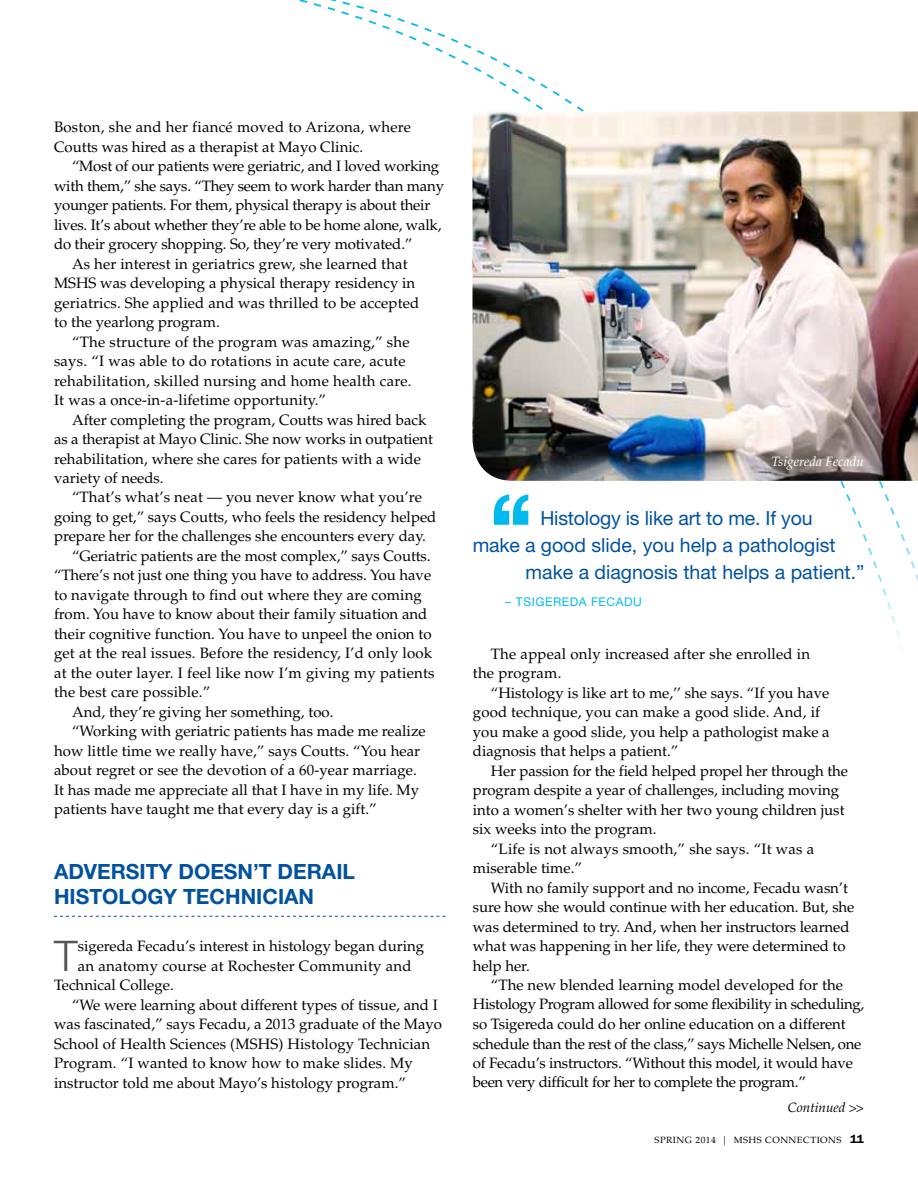
<style>
.page{position:relative;width:918px;height:1188px;background:#fff}
.page>*{position:absolute;margin:0;border:0;box-sizing:border-box;transform-origin:0 0}
.t1{font:300 42.3px "Helvetica Neue LT Std";color:#535454}
.t2{font:700 21px "Helvetica Neue LT Std";color:#0052a0}
.t3{font:19.5px "Helvetica Neue LT Std";color:#0052a0}
.t4{font:15px/19.5px "Palatino LT Std";color:#000}
.t5{font:15px "Palatino LT Std";letter-spacing:-.02em;color:#000}
.t6{font:italic 13.5px "Palatino LT Std";color:#fff}
.t7{font:italic 13.5px "Palatino LT Std";color:#000}
.t8{font:12px "Helvetica Neue LT Std";color:#00baee}
.t9{font:9px "Palatino LT Std";letter-spacing:.05em;color:#000;scale:1.05 1}
.s1{font-family:"ITC Franklin Gothic Std";font-weight:600;font-size:12px}
</style>
<div class="page">
<svg style="left:54px;top:916px;width:392px;height:1px"></svg>
<img style="left:472px;top:111px;width:446px;height:370px">
<svg style="left:494px;top:494px;width:34px;height:31px"></svg>
<p class="t4" style="left:54px;top:117px;width:358px">Boston, she and her fiancé moved to Arizona, where<br>Coutts was hired as a therapist at Mayo Clinic.</p>
<p class="t4" style="left:72px;top:156px;width:369px">“Most of our patients were geriatric, and I loved working</p>
<p class="t4" style="left:54px;top:176px;width:392px">with them,” she says. “They seem to work harder than many</p>
<p class="t4" style="left:54px;top:195px;width:378px">younger patients. For them, physical therapy is about their</p>
<p class="t4" style="left:54px;top:215px;width:389px">lives. It’s about whether they’re able to be home alone, walk,</p>
<p class="t4" style="left:54px;top:234px;width:360px">do their grocery shopping. So, they’re very motivated.”</p>
<p class="t4" style="left:72px;top:254px;width:337px">As her interest in geriatrics grew, she learned that</p>
<p class="t4" style="left:54px;top:273px;width:363px">MSHS was developing a physical therapy residency in</p>
<p class="t4" style="left:54px;top:293px;width:367px">geriatrics. She applied and was thrilled to be accepted</p>
<p class="t4" style="left:54px;top:312px;width:167px">to the yearlong program.</p>
<p class="t4" style="left:72px;top:332px;width:339px">“The structure of the program was amazing,” she</p>
<p class="t4" style="left:54px;top:351px;width:353px">says. “I was able to do rotations in acute care, acute</p>
<p class="t4" style="left:54px;top:371px;width:359px">rehabilitation, skilled nursing and home health care.</p>
<p class="t4" style="left:54px;top:390px;width:274px">It was a once-in-a-lifetime opportunity.”</p>
<p class="t4" style="left:72px;top:410px;width:356px">After completing the program, Coutts was hired back</p>
<p class="t4" style="left:54px;top:429px;width:380px">as a therapist at Mayo Clinic. She now works in outpatient</p>
<p class="t4" style="left:54px;top:449px;width:369px">rehabilitation, where she cares for patients with a wide</p>
<p class="t4" style="left:54px;top:468px;width:111px">variety of needs.</p>
<p class="t4" style="left:72px;top:488px;width:351px">“That’s what’s neat — you never know what you’re</p>
<p class="t4" style="left:54px;top:507px;width:384px">going to get,” says Coutts, who feels the residency helped</p>
<p class="t4" style="left:54px;top:527px;width:373px">prepare her for the challenges she encounters every day.</p>
<p class="t4" style="left:72px;top:546px;width:360px">“Geriatric patients are the most complex,” says Coutts.</p>
<p class="t4" style="left:54px;top:566px;width:379px">“There’s not just one thing you have to address. You have</p>
<p class="t4" style="left:54px;top:585px;width:369px">to navigate through to find out where they are coming</p>
<p class="t4" style="left:54px;top:605px;width:375px">from. You have to know about their family situation and</p>
<p class="t4" style="left:54px;top:624px;width:379px">their cognitive function. You have to unpeel the onion to</p>
<p class="t4" style="left:54px;top:644px;width:380px">get at the real issues. Before the residency, I’d only look</p>
<p class="t4" style="left:54px;top:663px;width:382px">at the outer layer. I feel like now I’m giving my patients</p>
<p class="t4" style="left:54px;top:683px;width:158px">the best care possible.”</p>
<p class="t4" style="left:72px;top:702px;width:263px">And, they’re giving her something, too.</p>
<p class="t4" style="left:72px;top:722px;width:355px">“Working with geriatric patients has made me realize</p>
<p class="t4" style="left:54px;top:741px;width:368px">how little time we really have,” says Coutts. “You hear</p>
<p class="t4" style="left:54px;top:761px;width:364px">about regret or see the devotion of a 60-year marriage.</p>
<p class="t4" style="left:54px;top:780px;width:367px">It has made me appreciate all that I have in my life. My</p>
<p class="t4" style="left:54px;top:800px;width:324px">patients have taught me that every day is a gift.”</p>
<h2 class="t2" style="left:54px;top:858px;width:58px">ADVERS</h2>
<h2 class="t2" style="left:140px;top:858px;width:55px">ITY DOESN</h2>
<h2 class="t2" style="left:253px;top:858px;width:40px">’T DERA</h2>
<h2 class="t2" style="left:336px;top:858px;width:13px">IL</h2>
<h2 class="t2" style="left:54px;top:883px;width:37px">HISTOLO</h2>
<h2 class="t2" style="left:147px;top:883px;width:52px">GY TECHN</h2>
<h2 class="t2" style="left:256px;top:883px;width:44px">ICIAN</h2>
<h1 class="t1" style="left:54px;top:930px;width:25px">T</h1>
<p class="t4" style="left:78px;top:936px;width:348px">sigereda Fecadu’s interest in histology began during</p>
<p class="t4" style="left:78px;top:956px;width:335px">an anatomy course at Rochester Community and</p>
<p class="t4" style="left:54px;top:975px;width:121px">Technical College.</p>
<p class="t4" style="left:72px;top:995px;width:367px">“We were learning about different types of tissue, and I</p>
<p class="t4" style="left:54px;top:1014px;width:390px">was fascinated,” says Fecadu, a 2013 graduate of the Mayo</p>
<p class="t4" style="left:54px;top:1034px;width:378px">School of Health Sciences (MSHS) Histology Technician</p>
<p class="t4" style="left:54px;top:1053px;width:360px">Program. “I wanted to know how to make slides. My</p>
<p class="t4" style="left:54px;top:1073px;width:353px">instructor told me about Mayo’s histology program.”</p>
<p class="t6" style="left:771px;top:453px;width:94px">Tsigereda Fecadu</p>
<h3 class="t3" style="left:540px;top:506px;width:274px">Histology is like art to me. If you</h3>
<h3 class="t3" style="left:473px;top:533px;width:364px">make a good slide, you help a pathologist</h3>
<h3 class="t3" style="left:526px;top:560px;width:340px">make a diagnosis that helps a patient.”</h3>
<p class="t8" style="left:505px;top:594px;width:27px">– Tsigereda</p>
<p class="t8" style="left:591px;top:594px;width:17px">Fecadu</p>
<p class="t4" style="left:473px;top:644px;width:339px;text-indent:18px">The appeal only increased after she enrolled in the program.</p>
<p class="t4" style="left:473px;top:683px;width:358px;text-indent:18px">“Histology is like art to me,’’ she says. “If you have good technique, you can make a good slide. And, if you make a good slide, you help a pathologist make a diagnosis that helps a patient.”</p>
<p class="t4" style="left:491px;top:761px;width:359px">Her passion for the field helped propel her through the</p>
<p class="t4" style="left:473px;top:780px;width:368px">program despite a year of challenges, including moving</p>
<p class="t4" style="left:473px;top:800px;width:373px">into a women’s shelter with her two young children just</p>
<p class="t4" style="left:473px;top:819px;width:185px">six weeks into the program.</p>
<p class="t4" style="left:491px;top:839px;width:325px">“Life is not always smooth,” she says. “It was a</p>
<p class="t4" style="left:473px;top:858px;width:111px">miserable time.”</p>
<p class="t4" style="left:491px;top:878px;width:359px">With no family support and no income, Fecadu wasn’t</p>
<p class="t4" style="left:473px;top:897px;width:383px">sure how she would continue with her education. But, she</p>
<p class="t4" style="left:473px;top:917px;width:378px">was determined to try. And, when her instructors learned</p>
<p class="t4" style="left:473px;top:936px;width:374px">what was happening in her life, they were determined to</p>
<p class="t4" style="left:473px;top:956px;width:58px">help her.</p>
<p class="t4" style="left:491px;top:975px;width:354px">“The new blended learning model developed for the</p>
<p class="t5" style="left:473px;top:996px;width:393px">Histology Program allowed for some flexibility in scheduling,</p>
<p class="t4" style="left:473px;top:1014px;width:374px">so Tsigereda could do her online education on a different</p>
<p class="t5" style="left:473px;top:1035px;width:390px">schedule than the rest of the class,” says Michelle Nelsen, one</p>
<p class="t4" style="left:473px;top:1053px;width:381px">of Fecadu’s instructors. “Without this model, it would have</p>
<p class="t5" style="left:473px;top:1074px;width:334px">been very difficult for her to complete the program.”</p>
<p class="t7" style="left:788px;top:1099px;width:78px">Continued &gt;&gt;</p>
<p class="t9" style="left:655px;top:1135px;width:201px">Spring 2014 | MSHS CONNECTIONS <span class="s1">11</span></p>
</div>
